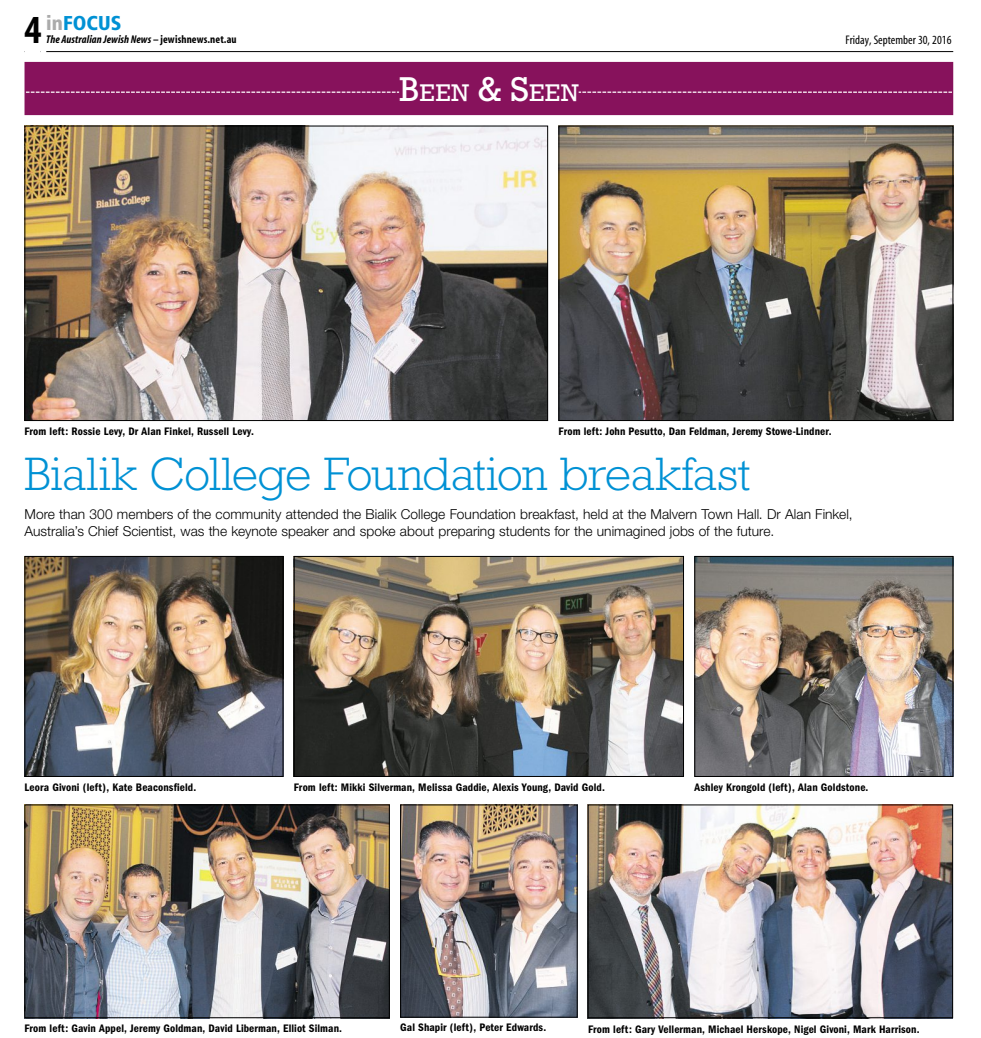
<style>
.page{position:relative;width:981px;height:1038px;background:#fff}
.page>*{position:absolute;margin:0;border:0;box-sizing:border-box;transform-origin:0 0}
.t1{font:300 47.5px "Rockwell";letter-spacing:-.015em;color:#0091d4}
.t2{font:24.5px "Rockwell";letter-spacing:.025em;color:#fff}
.t3{font:900 condensed 20px "Frutiger";letter-spacing:.005em;color:#0091d4}
.t4{font:300 13.75px/17.5px "Helvetica Neue";color:#000}
.t5{font:condensed 12.5px "Myriad";color:#000}
.t6{font:600 condensed 11.25px "Franklin Gothic";letter-spacing:.01em;color:#000}
.t7{font:italic 700 condensed 11.25px "Myriad";letter-spacing:.01em;color:#000}
.s1{font-family:"Myriad";font-weight:700;font-size:40px;color:#000}
.s2{color:#ababab}
.s3{font-style:normal}
.s4{font-size:35px}
</style>
<div class="page">
<hr style="left:25px;top:51px;width:928px;height:1px;background:#000">
<div style="left:25px;top:41px;width:16px;height:12px;background:#fff"></div>
<div style="left:41px;top:41px;width:5px;height:12px;background:#fff"></div>
<img style="left:296px;top:558px;width:386px;height:216px">
<div style="left:294px;top:556px;width:390px;height:220px;border:1px solid #000"></div>
<img style="left:590px;top:806px;width:361px;height:209px">
<div style="left:588px;top:804px;width:365px;height:213px;border:1px solid #000"></div>
<img style="left:27px;top:558px;width:254px;height:216px">
<div style="left:25px;top:556px;width:258px;height:220px;border:1px solid #000"></div>
<img style="left:696px;top:558px;width:255px;height:216px">
<div style="left:694px;top:556px;width:259px;height:220px;border:1px solid #000"></div>
<img style="left:27px;top:128px;width:519px;height:290px">
<div style="left:25px;top:126px;width:523px;height:294px;border:1px solid #000"></div>
<img style="left:560px;top:128px;width:391px;height:290px">
<div style="left:558px;top:126px;width:395px;height:294px;border:1px solid #000"></div>
<div style="left:25px;top:62px;width:927px;height:52px;background:#87125c"></div>
<svg style="left:27px;top:91px;width:924px;height:2px"></svg>
<div style="left:399px;top:89px;width:179px;height:5px;background:#87125c"></div>
<div style="left:25px;top:62px;width:928px;height:53px;border:1px solid #87125c"></div>
<img style="left:402px;top:806px;width:173px;height:209px">
<div style="left:400px;top:804px;width:177px;height:213px;border:1px solid #000"></div>
<img style="left:27px;top:806px;width:360px;height:209px">
<div style="left:25px;top:804px;width:364px;height:213px;border:1px solid #000"></div>
<h3 class="t3" style="left:25px;top:11px;width:99px"><span class="s1">4</span> <span class="s2">in</span>FOCUS</h3>
<p class="t7" style="left:46px;top:35px;width:192px">The Australian Jewish News <span class="s3">– jewishnews.net.au</span></p>
<p class="t5" style="left:845px;top:34px;width:107px">Friday, September 30, 2016</p>
<h2 class="t2" style="left:399px;top:78px;width:181px"><span class="s4">B</span>EEN <span class="s4">&amp; S</span>EEN</h2>
<p class="t6" style="left:25px;top:427px;width:231px">From left: Rossie Levy, Dr Alan Finkel, Russell Levy.</p>
<p class="t6" style="left:558px;top:427px;width:274px">From left: John Pesutto, Dan Feldman, Jeremy Stowe-Lindner.</p>
<h1 class="t1" style="left:25px;top:447px;width:727px">Bialik College Foundation breakfast</h1>
<p class="t4" style="left:25px;top:506px;width:829px">More than 300 members of the community attended the Bialik College Foundation breakfast, held at the Malvern Town Hall. Dr Alan Finkel,<br>Australia’s Chief Scientist, was the keynote speaker and spoke about preparing students for the unimagined jobs of the future.</p>
<p class="t6" style="left:25px;top:782px;width:173px">Leora Givoni (left), Kate Beaconsfield.</p>
<p class="t6" style="left:694px;top:782px;width:175px">Ashley Krongold (left), Alan Goldstone.</p>
<p class="t6" style="left:294px;top:783px;width:312px">From left: Mikki Silverman, Melissa Gaddie, Alexis Young, David Gold.</p>
<p class="t6" style="left:25px;top:1023px;width:319px">From left: Gavin Appel, Jeremy Goldman, David Liberman, Elliot Silman.</p>
<p class="t6" style="left:400px;top:1023px;width:147px">Gal Shapir (left), Peter Edwards.</p>
<p class="t6" style="left:588px;top:1024px;width:333px">From left: Gary Vellerman, Michael Herskope, Nigel Givoni, Mark Harrison.</p>
</div>
